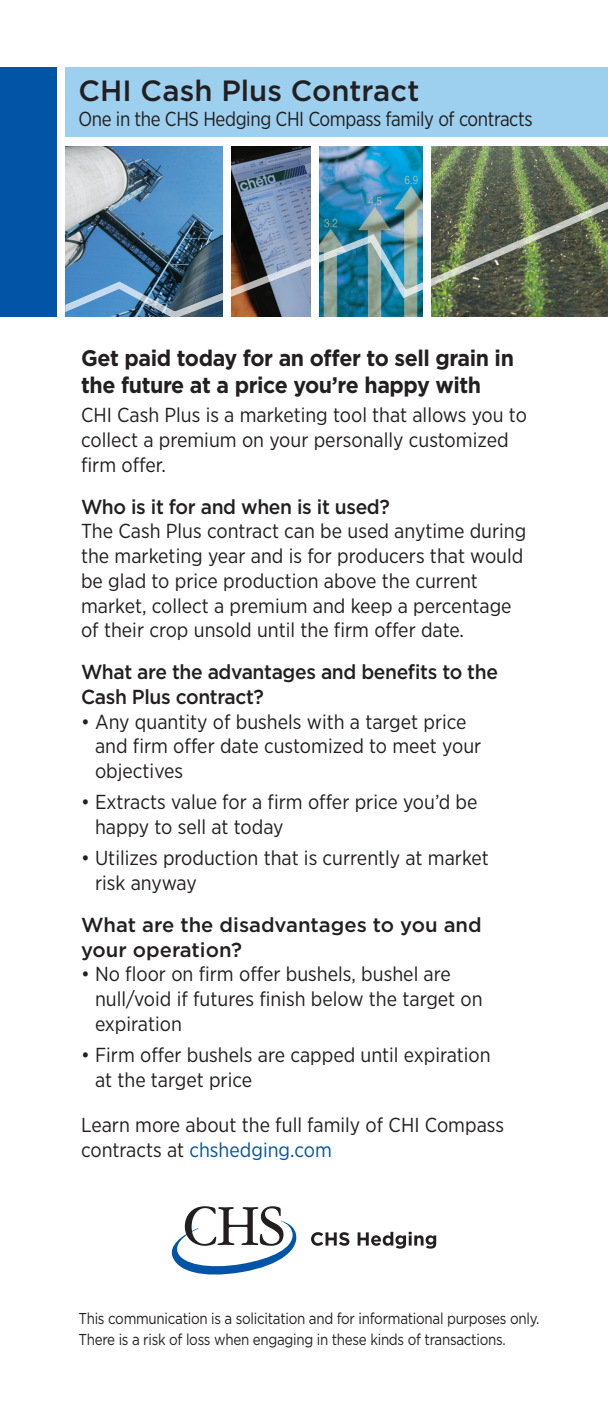
<style>
.page{position:relative;width:608px;height:1418px;background:#fff}
.page>*{position:absolute;margin:0;border:0;box-sizing:border-box;transform-origin:0 0}
.t1{font:500 29.25px "Gotham";color:#231f20}
.t2{font:700 22.5px/27px "Gotham";letter-spacing:-.02em;color:#231f20;scale:.95 1}
.t3{font:20.25px/24.8px "Gotham Narrow";color:#231f20}
.t4{font:500 20.25px/24.8px "Gotham";letter-spacing:-.02em;color:#231f20;scale:.95 1}
.t5{font:500 20.25px/24.8px "Gotham";color:#231f20}
.t6{font:20.25px "Gotham Narrow";letter-spacing:-.02em;color:#231f20;scale:.95 1}
.t7{font:15.75px/20.2px "Gotham";letter-spacing:-.02em;color:#231f20;scale:.85 1}
.s1{color:#0154a6}
</style>
<div class="page">
<div style="left:0;top:67px;width:56px;height:250px;background:#0154a6"></div>
<div style="left:65px;top:67px;width:543px;height:70px;background:#9dcfef"></div>
<img style="left:65px;top:146px;width:543px;height:171px">
<svg style="left:172px;top:1206px;width:125px;height:68px"></svg>
<svg style="left:311px;top:1232px;width:38px;height:13px"></svg>
<svg style="left:357px;top:1231px;width:79px;height:17px"></svg>
<h1 class="t1" style="left:78px;top:71px;width:342px">CHI Cash Plus Contract</h1>
<p class="t6" style="left:78px;top:106px;width:479px">One in the CHS Hedging CHI Compass family of contracts</p>
<p class="t2" style="left:81px;top:344px;width:457px">Get paid today for an offer to sell grain in the future at a price you’re happy with</p>
<p class="t3" style="left:81px;top:402px;width:447px">CHI Cash Plus is a marketing tool that allows you to collect a premium on your personally customized firm offer.</p>
<p class="t4" style="left:81px;top:494px;width:326px">Who is it for and when is it used?</p>
<p class="t3" style="left:81px;top:518px;width:446px">The Cash Plus contract can be used anytime during the marketing year and is for producers that would be glad to price production above the current market, collect a premium and keep a percentage of their crop unsold until the firm offer date.</p>
<p class="t4" style="left:81px;top:659px;width:440px">What are the advantages and benefits to the<br>Cash Plus contract?</p>
<p class="t3" style="left:95px;top:708px;width:387px;text-indent:-14px">• Any quantity of bushels with a target price and firm offer date customized to meet your objectives</p>
<p class="t3" style="left:95px;top:789px;width:384px;text-indent:-14px">• Extracts value for a firm offer price you’d be happy to sell at today</p>
<p class="t3" style="left:95px;top:845px;width:395px;text-indent:-14px">• Utilizes production that is currently at market risk anyway</p>
<p class="t5" style="left:81px;top:912px;width:402px">What are the disadvantages to you and your operation?</p>
<p class="t3" style="left:95px;top:961px;width:389px;text-indent:-14px">• No floor on firm offer bushels, bushel are null/void if futures finish below the target on expiration</p>
<p class="t3" style="left:95px;top:1042px;width:397px;text-indent:-14px">• Firm offer bushels are capped until expiration at the target price</p>
<p class="t3" style="left:81px;top:1112px;width:424px">Learn more about the full family of CHI Compass contracts at <span class="s1">chshedging.com</span></p>
<p class="t7" style="left:78px;top:1308px;width:543px">This communication is a solicitation and for informational purposes only.<br>There is a risk of loss when engaging in these kinds of transactions.</p>
</div>
